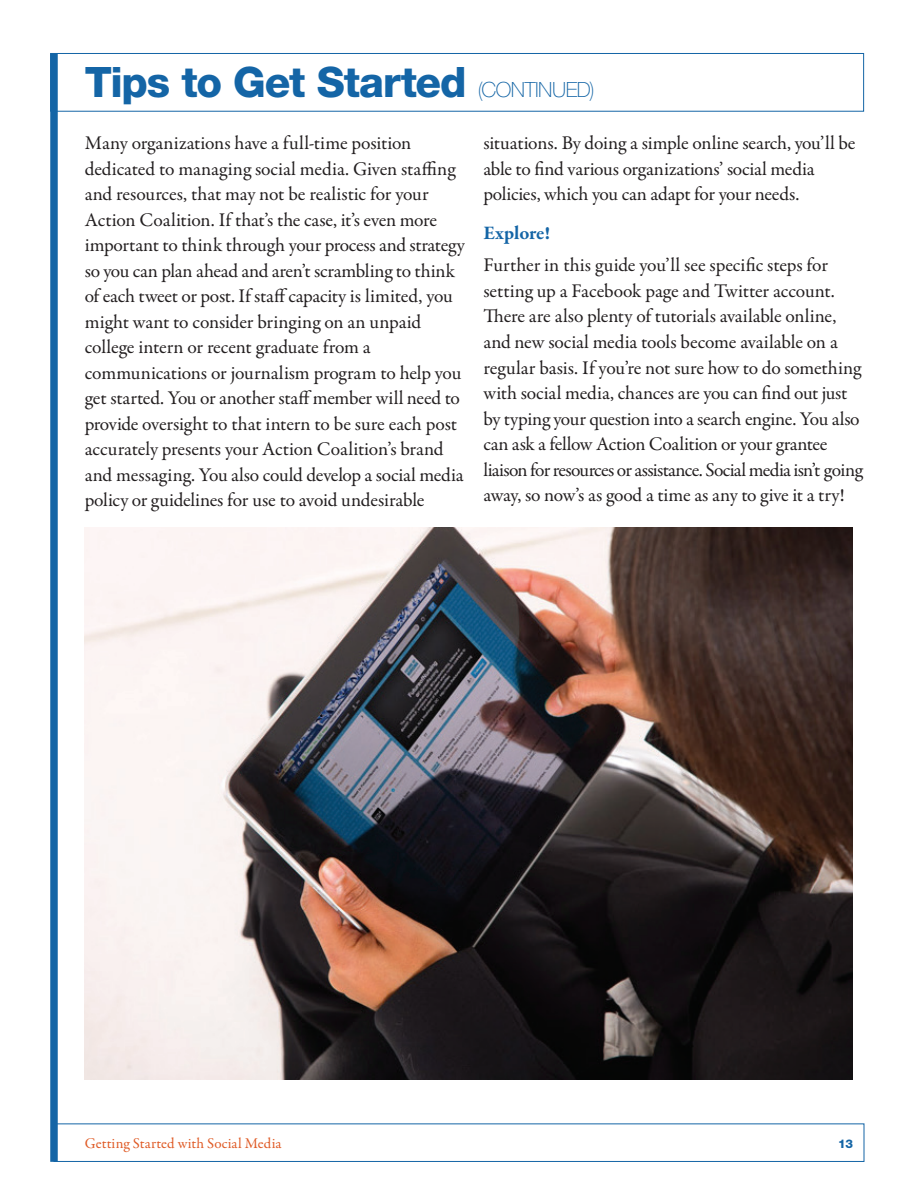
<style>
.page{position:relative;width:918px;height:1188px;background:#fff}
.page>*{position:absolute;margin:0;border:0;box-sizing:border-box;transform-origin:0 0}
.t1{font:800 42px "Helvetica Neue LT Std";letter-spacing:-.025em;color:#1465a6}
.t2{font:19.5px/25.5px "Garamond Premr Pro";letter-spacing:-.01em;color:#231f20}
.t3{font:700 19.5px "Garamond Premr Pro";letter-spacing:-.01em;color:#1465a6}
.t4{font:15px "Garamond Premr Pro";letter-spacing:.005em;color:#df5a25}
.t5{font:800 12px "Helvetica Neue LT Std";color:#1465a6}
.s1{font-weight:100;font-size:21px}
</style>
<div class="page">
<div style="left:54px;top:1124px;width:810px;height:38px;border:1px solid #1465a6"></div>
<div style="left:50px;top:53px;width:814px;height:59px;border:1px solid #1465a6"></div>
<div style="left:50px;top:54px;width:8px;height:1108px;background:#1465a6"></div>
<img style="left:85px;top:527px;width:767px;height:553px">
<h1 class="t1" style="left:85px;top:57px;width:511px">Tips to Get Started <span class="s1">(CONTINUED)</span></h1>
<p class="t2" style="left:85px;top:131px;width:382px">Many organizations have a full-time position dedicated to managing social media. Given staffing and resources, that may not be realistic for your Action Coalition. If that’s the case, it’s even more important to think through your process and strategy so you can plan ahead and aren’t scrambling to think of each tweet or post. If staff capacity is limited, you might want to consider bringing on an unpaid college intern or recent graduate from a communications or journalism program to help you get started. You or another staff member will need to provide oversight to that intern to be sure each post accurately presents your Action Coalition’s brand and messaging. You also could develop a social media policy or guidelines for use to avoid undesirable</p>
<p class="t2" style="left:483px;top:131px;width:373px">situations. By doing a simple online search, you’ll be able to find various organizations’ social media policies, which you can adapt for your needs.</p>
<p class="t3" style="left:483px;top:221px;width:68px">Explore!</p>
<p class="t2" style="left:483px;top:253px;width:381px">Further in this guide you’ll see specific steps for setting up a Facebook page and Twitter account.<br>There are also plenty of tutorials available online, and new social media tools become available on a regular basis. If you’re not sure how to do something with social media, chances are you can find out just by typing your question into a search engine. You also can ask a fellow Action Coalition or your grantee liaison for resources or assistance. Social media isn’t going away, so now’s as good a time as any to give it a try!</p>
<p class="t4" style="left:85px;top:1134px;width:198px">Getting Started with Social Media</p>
<p class="t5" style="left:838px;top:1137px;width:16px">13</p>
</div>
